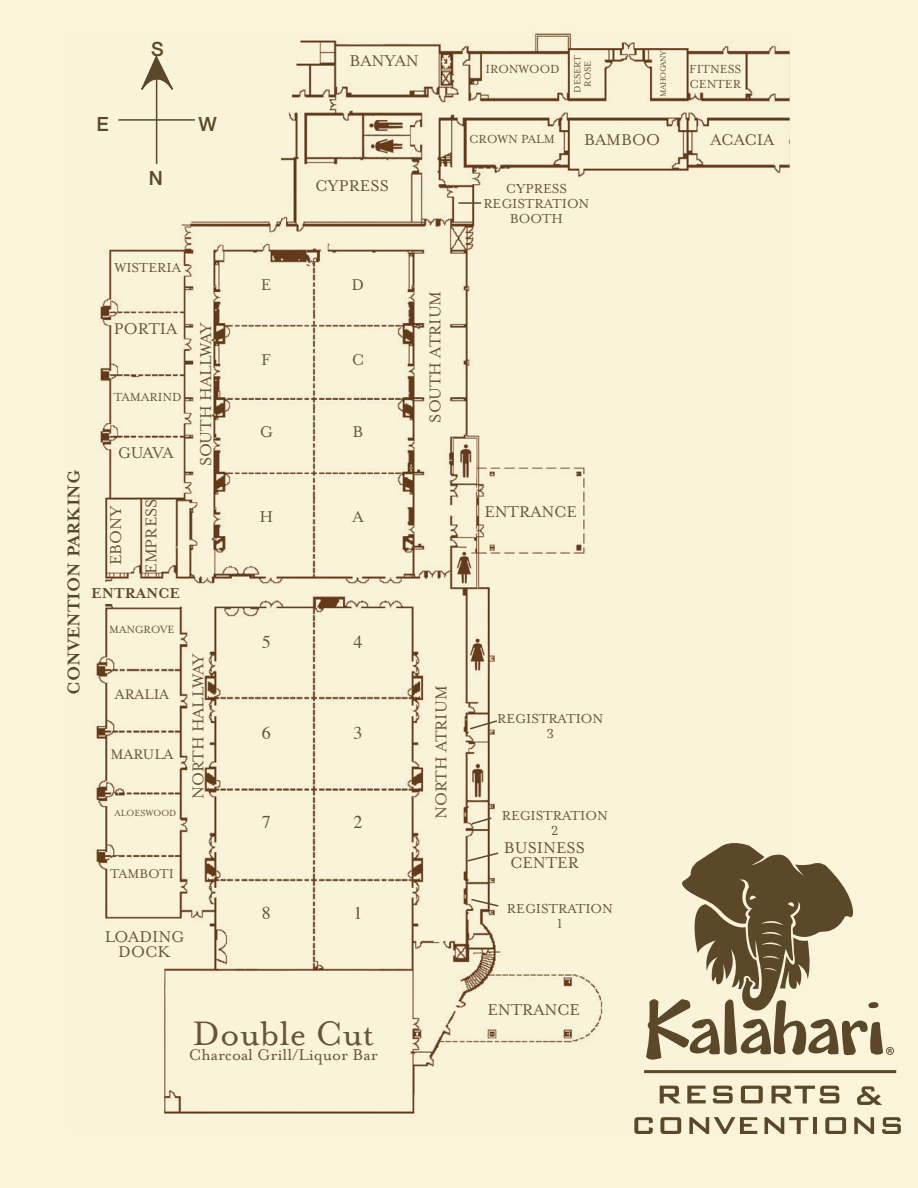
<style>
.page{position:relative;width:918px;height:1188px;background:#fff}
.page>*{position:absolute;margin:0;border:0;box-sizing:border-box;transform-origin:0 0}
.t1{font:39px "Mrs Eaves Roman Lining";color:#665437}
.t2{font:700 19.5px "Mrs Eaves";color:#5a4829}
.t3{font:500 19.5px "Helvetica Neue";color:#5a4829}
.t4{font:18px/15px "Mrs Eaves Roman Lining";color:#665437;text-align:center}
.t5{font:18px "Times";color:#665437}
.t6{font:700 16.5px "Mrs Eaves";color:#5a4829}
.t7{font:16.05px "Mrs Eaves Roman Lining";color:#665437}
.t8{font:15px/15px "Mrs Eaves Roman Lining";color:#665437;text-align:center}
.t9{font:14.55px "Mrs Eaves Roman Lining";color:#665437}
.t10{font:13.5px/15px "Mrs Eaves Roman Lining";color:#665437}
.t11{font:12px "Mrs Eaves Roman Lining";color:#665437}
.t12{font:10.5px/10.5px "Mrs Eaves Roman Lining";color:#665437;text-align:center}
.t13{font:10.2px "Mrs Eaves Roman Lining";color:#665437}
.t14{font:9px "Mrs Eaves Roman Lining";letter-spacing:-.07em;color:#665437}
</style>
<div class="page">
<img style="left:66px;top:32px;width:724px;height:1098px">
<svg style="left:468px;top:719px;width:31px;height:12px"></svg>
<svg style="left:470px;top:816px;width:23px;height:10px"></svg>
<svg style="left:470px;top:898px;width:30px;height:10px"></svg>
<svg style="left:466px;top:851px;width:34px;height:12px"></svg>
<div style="left:89px;top:582px;width:94px;height:21px;background:#f9f3d9"></div>
<hr style="left:118px;top:119px;width:77px;height:2px;background:#5a4829">
<hr style="left:156px;top:58px;width:1px;height:106px;background:#5a4829">
<svg style="left:140px;top:53px;width:34px;height:43px"></svg>
<hr style="left:458px;top:202px;width:23px;height:2px;background:#5a4829">
<svg style="left:646px;top:838px;width:248px;height:225px;background:#bdb296"></svg>
<svg style="left:660px;top:1086px;width:21px;height:17px"></svg>
<svg style="left:687px;top:1086px;width:19px;height:17px"></svg>
<svg style="left:713px;top:1086px;width:20px;height:17px"></svg>
<svg style="left:741px;top:1086px;width:22px;height:17px"></svg>
<svg style="left:772px;top:1086px;width:67px;height:17px"></svg>
<svg style="left:634px;top:1117px;width:19px;height:17px"></svg>
<svg style="left:660px;top:1117px;width:21px;height:17px"></svg>
<svg style="left:689px;top:1117px;width:68px;height:17px"></svg>
<svg style="left:765px;top:1117px;width:43px;height:17px"></svg>
<hr style="left:813px;top:1117px;width:4px;height:17px;background:#5a4829">
<svg style="left:825px;top:1117px;width:21px;height:17px"></svg>
<svg style="left:854px;top:1117px;width:20px;height:17px"></svg>
<svg style="left:882px;top:1117px;width:19px;height:17px"></svg>
<svg style="left:857px;top:1086px;width:25px;height:19px"></svg>
<hr style="left:644px;top:1070px;width:252px;height:3px;background:#5a4829">
<p class="t3" style="left:151px;top:33px;width:14px">S</p>
<p class="t3" style="left:96px;top:108px;width:14px">E</p>
<p class="t3" style="left:198px;top:108px;width:20px">W</p>
<p class="t3" style="left:149px;top:163px;width:16px">N</p>
<p class="t8" style="left:114px;top:261px;width:68px">WISTERIA</p>
<p class="t2" style="left:62px;top:695px;width:226px;rotate:-90deg">CONVENTION PARKING</p>
<p class="t4" style="left:114px;top:322px;width:65px">PORTIA</p>
<p class="t10" style="left:114px;top:389px;width:70px">TAMARIND</p>
<p class="t4" style="left:118px;top:445px;width:57px">GUAVA</p>
<p class="t4" style="left:198px;top:466px;width:146px;rotate:-90deg">SOUTH HALLWAY</p>
<p class="t4" style="left:99px;top:574px;width:77px;line-height:35.1px;rotate:-90deg">EBONY<br>EMPRESS</p>
<p class="t6" style="left:91px;top:584px;width:90px">ENTRANCE</p>
<p class="t11" style="left:109px;top:623px;width:67px">MANGROVE</p>
<p class="t7" style="left:115px;top:685px;width:56px">ARALIA</p>
<p class="t7" style="left:110px;top:745px;width:65px">MARULA</p>
<p class="t13" style="left:115px;top:808px;width:63px">ALOESWOOD</p>
<p class="t4" style="left:191px;top:799px;width:148px;rotate:-90deg">NORTH HALLWAY</p>
<p class="t9" style="left:110px;top:866px;width:65px">TAMBOTI</p>
<p class="t4" style="left:105px;top:930px;width:81px">LOADING<br>DOCK</p>
<p class="t4" style="left:349px;top:53px;width:71px">BANYAN</p>
<p class="t10" style="left:485px;top:61px;width:76px">IRONWOOD</p>
<p class="t10" style="left:469px;top:131px;width:87px">CROWN PALM</p>
<p class="t12" style="left:572px;top:93px;width:39px;rotate:-90deg">DESERT<br>ROSE</p>
<p class="t14" style="left:658px;top:97px;width:49px;rotate:-90deg">MAHOGANY</p>
<p class="t10" style="left:689px;top:61px;width:54px">FITNESS<br>CENTER</p>
<p class="t4" style="left:584px;top:132px;width:77px">BAMBOO</p>
<p class="t4" style="left:711px;top:132px;width:65px">ACACIA</p>
<p class="t4" style="left:315px;top:178px;width:75px">CYPRESS</p>
<p class="t8" style="left:483px;top:181px;width:108px">CYPRESS<br>REGISTRATION<br>BOOTH</p>
<p class="t4" style="left:261px;top:278px;width:12px">E</p>
<p class="t4" style="left:352px;top:278px;width:14px">D</p>
<p class="t4" style="left:261px;top:352px;width:11px">F</p>
<p class="t4" style="left:352px;top:352px;width:14px">C</p>
<p class="t4" style="left:260px;top:425px;width:15px">G</p>
<p class="t4" style="left:353px;top:425px;width:12px">B</p>
<p class="t4" style="left:259px;top:509px;width:15px">H</p>
<p class="t4" style="left:353px;top:509px;width:13px">A</p>
<p class="t5" style="left:262px;top:625px;width:10px">5</p>
<p class="t5" style="left:354px;top:625px;width:10px">4</p>
<p class="t5" style="left:262px;top:716px;width:10px">6</p>
<p class="t5" style="left:354px;top:716px;width:10px">3</p>
<p class="t5" style="left:262px;top:805px;width:10px">7</p>
<p class="t5" style="left:354px;top:805px;width:10px">2</p>
<p class="t5" style="left:262px;top:896px;width:10px">8</p>
<p class="t5" style="left:354px;top:896px;width:10px">1</p>
<p class="t4" style="left:428px;top:423px;width:133px;rotate:-90deg">SOUTH ATRIUM</p>
<p class="t4" style="left:484px;top:504px;width:94px">ENTRANCE</p>
<p class="t4" style="left:434px;top:819px;width:135px;rotate:-90deg">NORTH ATRIUM</p>
<p class="t8" style="left:497px;top:712px;width:108px">REGISTRATION<br>3</p>
<p class="t8" style="left:502px;top:808px;width:108px">REGISTRATION<br>2</p>
<p class="t4" style="left:504px;top:841px;width:83px">BUSINESS<br>CENTER</p>
<p class="t8" style="left:507px;top:901px;width:108px">REGISTRATION<br>1</p>
<h1 class="t1" style="left:192px;top:1012px;width:183px">Double Cut</h1>
<p class="t4" style="left:189px;top:1047px;width:190px">Charcoal Grill/Liquor Bar</p>
<p class="t4" style="left:487px;top:1002px;width:94px">ENTRANCE</p>
</div>
